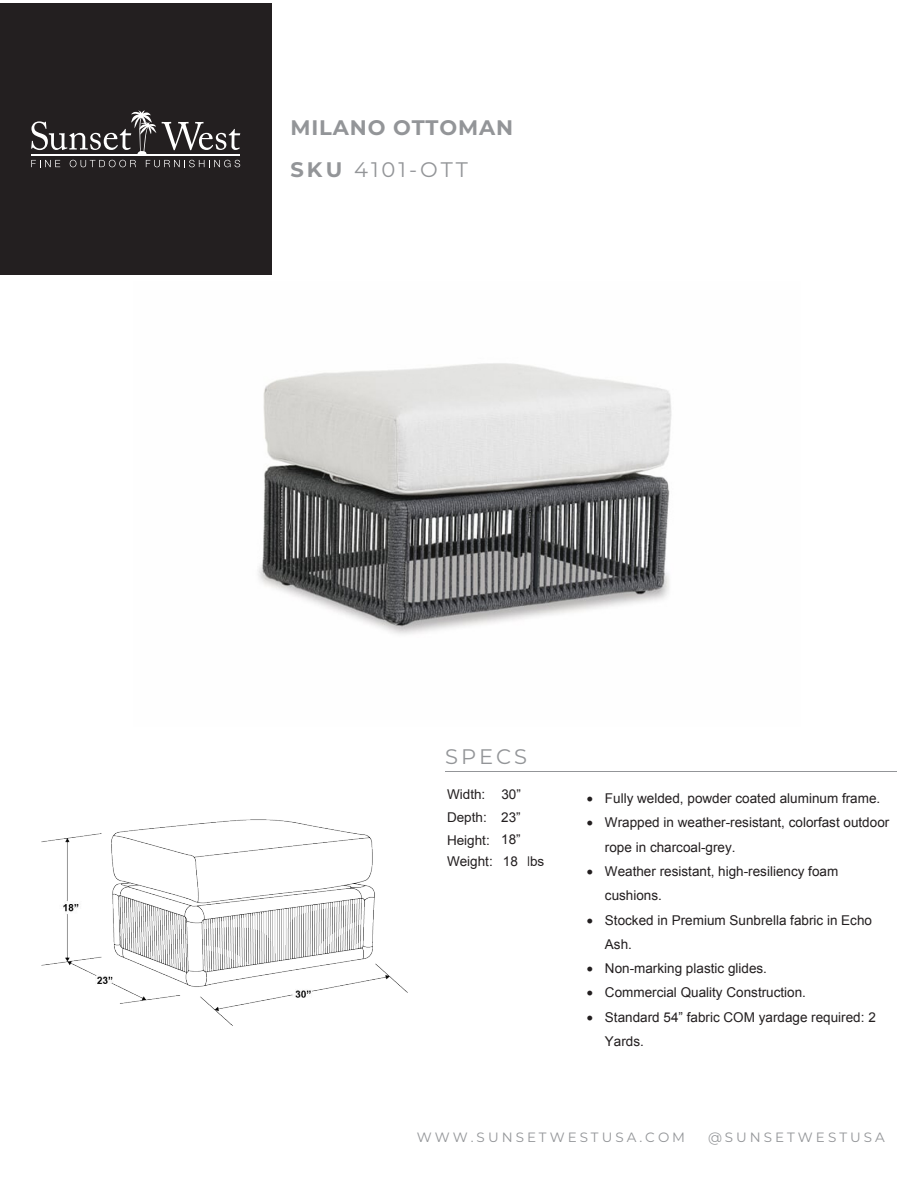
<style>
.page{position:relative;width:918px;height:1188px;background:#fff}
.page>*{position:absolute;margin:0;border:0;box-sizing:border-box;transform-origin:0 0}
.t1{font:700 21px/42.3px "Montserrat";letter-spacing:.04em;color:#939598}
.t2{font:21px "Montserrat";letter-spacing:.145em;color:#939598}
.t3{font:13.5px/24.3px "Arial";color:#221e1f}
.t4{font:13.5px "Montserrat";letter-spacing:.225em;color:#939598}
.t5{font:13.5px/22.6px "Arial";color:#231f20;text-align:justify}
.t6{font:13.5px "Arial";color:#221e1f}
.s1{font-weight:400}
.s2{font-style:inherit}
.s3{color:#231f20}
</style>
<div class="page">
<hr style="left:445px;top:771px;width:452px;height:1px;background:#939598">
<div style="left:0;top:3px;width:272px;height:272px;background:#231f20"></div>
<svg style="left:31px;top:160px;width:29px;height:7px"></svg>
<svg style="left:70px;top:160px;width:66px;height:7px"></svg>
<svg style="left:146px;top:160px;width:94px;height:7px"></svg>
<hr style="left:31px;top:154px;width:209px;height:2px;background:#fff">
<svg style="left:31px;top:110px;width:209px;height:44px"></svg>
<img style="left:41px;top:819px;width:367px;height:207px">
<img style="left:258px;top:363px;width:414px;height:271px">
<h1 class="t1" style="left:291px;top:105px;width:224px">MILANO OTTOMAN<br>SKU <span class="s1">4101-OTT</span></h1>
<h1 class="t2" style="left:445px;top:742px;width:84px">SPECS</h1>
<p class="t5" style="left:447px;top:783px;width:75px"><span class="s2">W</span>idth: <span class="s2">30</span>” <span class="s2">D</span>epth: <span class="s2">23</span>” <span class="s2">H</span>eight: <span class="s2">18</span>”</p>
<p class="t6" style="left:447px;top:853px;width:99px">Weight: <span class="s3">18</span> <span class="s3">lbs</span></p>
<p class="t3" style="left:587px;top:786px;width:295px">• Fully welded, powder coated aluminum frame.</p>
<p class="t3" style="left:605px;top:811px;width:286px;text-indent:-18px">• Wrapped in weather-resistant, colorfast outdoor rope in charcoal-grey.</p>
<p class="t3" style="left:605px;top:859px;width:235px;text-indent:-18px">• Weather resistant, high-resiliency foam cushions.</p>
<p class="t3" style="left:605px;top:908px;width:269px;text-indent:-18px">• Stocked in Premium Sunbrella fabric in Echo<br>Ash.</p>
<p class="t3" style="left:587px;top:956px;width:182px">• Non-marking plastic glides.</p>
<p class="t3" style="left:587px;top:981px;width:221px">• Commercial Quality Construction.</p>
<p class="t3" style="left:605px;top:1005px;width:272px;text-indent:-18px">• Standard 54” fabric COM yardage required: 2<br>Yards.</p>
<p class="t4" style="left:417px;top:1128px;width:270px">WWW.SUNSETWESTUSA.COM</p>
<p class="t4" style="left:708px;top:1128px;width:178px">@SUNSETWESTUSA</p>
</div>
